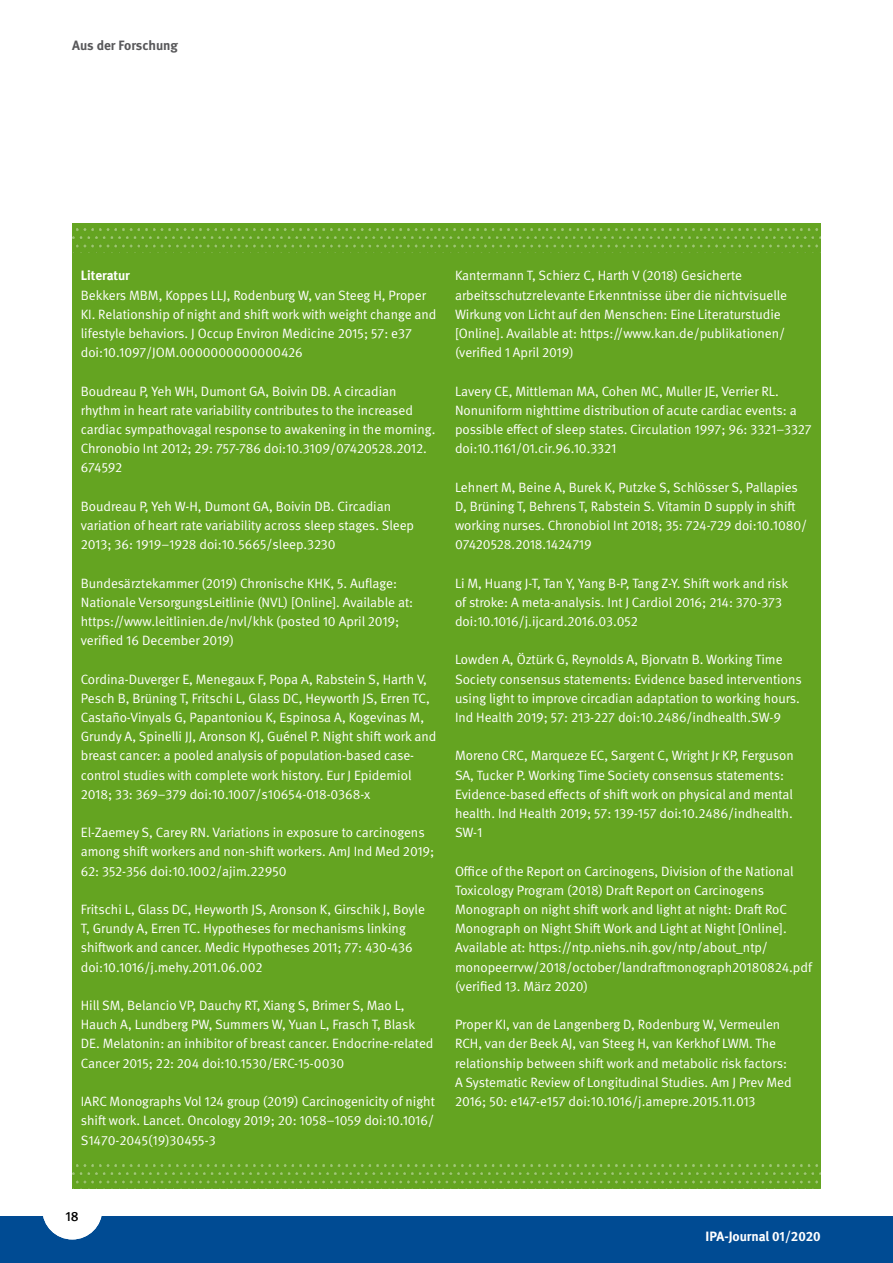
<style>
.page{position:relative;width:893px;height:1263px;background:#fff}
.page>*{position:absolute;margin:0;border:0;box-sizing:border-box;transform-origin:0 0}
._02_Fließtext_Literatur{font:13.5px/19.2px "DGUV Meta";color:#fff}
._02_Fließtext_Literatur-2{font:700 13.5px "DGUV Meta";letter-spacing:-.005em;color:#fff}
.t1{font:700 13.5px "DGUV Meta";color:#58585a}
.t2{font:500 13.5px "DGUV Meta";color:#000}
</style>
<div class="page">
<div style="left:0;top:1216px;width:893px;height:47px;background:#004b93"></div>
<div style="left:42px;top:1179px;width:60px;height:60px;background:#fff;border-radius:50%"></div>
<div style="left:72px;top:223px;width:749px;height:965px;background:#64a421"></div>
<img style="left:72px;top:229px;width:749px;height:24px">
<img style="left:72px;top:1165px;width:749px;height:19px">
<p class="t1" style="left:72px;top:37px;width:107px">Aus der Forschung</p>
<p class="_02_Fließtext_Literatur-2" style="left:81px;top:268px;width:51px">Literatur</p>
<p class="_02_Fließtext_Literatur" style="left:81px;top:286px;width:357px">Bekkers MBM, Koppes LLJ, Rodenburg W, van Steeg H, Proper KI. Relationship of night and shift work with weight change and lifestyle behaviors. J Occup Environ Medicine 2015; 57: e37 doi:10.1097/JOM.0000000000000426</p>
<p class="_02_Fließtext_Literatur" style="left:81px;top:382px;width:356px">Boudreau P, Yeh WH, Dumont GA, Boivin DB. A circadian rhythm in heart rate variability contributes to the increased cardiac sympathovagal response to awakening in the morning.<br>Chronobio Int 2012; 29: 757-786 doi:10.3109/07420528.2012.<br>674592</p>
<p class="_02_Fließtext_Literatur" style="left:81px;top:497px;width:335px">Boudreau P, Yeh W-H, Dumont GA, Boivin DB. Circadian variation of heart rate variability across sleep stages. Sleep<br>2013; 36: 1919–1928 doi:10.5665/sleep.3230</p>
<p class="_02_Fließtext_Literatur" style="left:81px;top:574px;width:334px">Bundesärztekammer (2019) Chronische KHK, 5. Auflage:<br>Nationale VersorgungsLeitlinie (NVL) [Online]. Available at: https://www.leitlinien.de/nvl/khk (posted 10 April 2019; verified 16 December 2019)</p>
<p class="_02_Fließtext_Literatur" style="left:81px;top:670px;width:357px">Cordina-Duverger E, Menegaux F, Popa A, Rabstein S, Harth V, Pesch B, Brüning T, Fritschi L, Glass DC, Heyworth JS, Erren TC, Castaño-Vinyals G, Papantoniou K, Espinosa A, Kogevinas M, Grundy A, Spinelli JJ, Aronson KJ, Guénel P. Night shift work and breast cancer: a pooled analysis of population-based case&shy;control studies with complete work history. Eur J Epidemiol 2018; 33: 369–379 doi:10.1007/s10654-018-0368-x</p>
<p class="_02_Fließtext_Literatur" style="left:81px;top:823px;width:355px">El-Zaemey S, Carey RN. Variations in exposure to carcinogens among shift workers and non-shift workers. AmJ Ind Med 2019;<br>62: 352-356 doi:10.1002/ajim.22950</p>
<p class="_02_Fließtext_Literatur" style="left:81px;top:900px;width:346px">Fritschi L, Glass DC, Heyworth JS, Aronson K, Girschik J, Boyle T, Grundy A, Erren TC. Hypotheses for mechanisms linking shiftwork and cancer. Medic Hypotheses 2011; 77: 430-436 doi:10.1016/j.mehy.2011.06.002</p>
<p class="_02_Fließtext_Literatur" style="left:81px;top:996px;width:354px">Hill SM, Belancio VP, Dauchy RT, Xiang S, Brimer S, Mao L, Hauch A, Lundberg PW, Summers W, Yuan L, Frasch T, Blask DE. Melatonin: an inhibitor of breast cancer. Endocrine-related Cancer 2015; 22: 204 doi:10.1530/ERC-15-0030</p>
<p class="_02_Fließtext_Literatur" style="left:81px;top:1092px;width:356px;text-align:justify">IARC Monographs Vol 124 group (2019) Carcinogenicity of night shift work. Lancet. Oncology 2019; 20: 1058–1059 doi:10.1016/ S1470-2045(19)30455-3</p>
<p class="_02_Fließtext_Literatur" style="left:455px;top:266px;width:334px">Kantermann T, Schierz C, Harth V (2018) Gesicherte arbeitsschutzrelevante Erkenntnisse über die nichtvisuelle Wirkung von Licht auf den Menschen: Eine Literaturstudie [Online]. Available at: https://www.kan.de/publikationen/ (verified 1 April 2019)</p>
<p class="_02_Fließtext_Literatur" style="left:455px;top:382px;width:358px">Lavery CE, Mittleman MA, Cohen MC, Muller JE, Verrier RL.<br>Nonuniform nighttime distribution of acute cardiac events: a possible effect of sleep states. Circulation 1997; 96: 3321–3327 doi:10.1161/01.cir.96.10.3321</p>
<p class="_02_Fließtext_Literatur" style="left:455px;top:478px;width:354px">Lehnert M, Beine A, Burek K, Putzke S, Schlösser S, Pallapies D, Brüning T, Behrens T, Rabstein S. Vitamin D supply in shift working nurses. Chronobiol Int 2018; 35: 724-729 doi:10.1080/ 07420528.2018.1424719</p>
<p class="_02_Fließtext_Literatur" style="left:455px;top:574px;width:335px">Li M, Huang J-T, Tan Y, Yang B-P, Tang Z-Y. Shift work and risk of stroke: A meta-analysis. Int J Cardiol 2016; 214: 370-373 doi:10.1016/j.ijcard.2016.03.052</p>
<p class="_02_Fließtext_Literatur" style="left:455px;top:650px;width:348px">Lowden A, Öztürk G, Reynolds A, Bjorvatn B. Working Time Society consensus statements: Evidence based interventions using light to improve circadian adaptation to working hours.<br>Ind Health 2019; 57: 213-227 doi:10.2486/indhealth.SW-9</p>
<p class="_02_Fließtext_Literatur" style="left:455px;top:746px;width:340px">Moreno CRC, Marqueze EC, Sargent C, Wright Jr KP, Ferguson SA, Tucker P. Working Time Society consensus statements:<br>Evidence-based effects of shift work on physical and mental health. Ind Health 2019; 57: 139-157 doi:10.2486/indhealth.<br>SW-1</p>
<p class="_02_Fließtext_Literatur" style="left:455px;top:862px;width:358px">Office of the Report on Carcinogens, Division of the National Toxicology Program (2018) Draft Report on Carcinogens Monograph on night shift work and light at night: Draft RoC Monograph on Night Shift Work and Light at Night [Online].<br>Available at: https://ntp.niehs.nih.gov/ntp/about_ntp/ monopeerrvw/2018/october/landraftmonograph20180824.pdf (verified 13. März 2020)</p>
<p class="_02_Fließtext_Literatur" style="left:455px;top:1015px;width:338px">Proper KI, van de Langenberg D, Rodenburg W, Vermeulen RCH, van der Beek AJ, van Steeg H, van Kerkhof LWM. The relationship between shift work and metabolic risk factors:<br>A Systematic Review of Longitudinal Studies. Am J Prev Med 2016; 50: e147-e157 doi:10.1016/j.amepre.2015.11.013</p>
<p class="t2" style="left:66px;top:1209px;width:15px">18</p>
<p class="_02_Fließtext_Literatur-2" style="left:706px;top:1228px;width:117px">IPA-Journal 01/2020</p>
</div>
